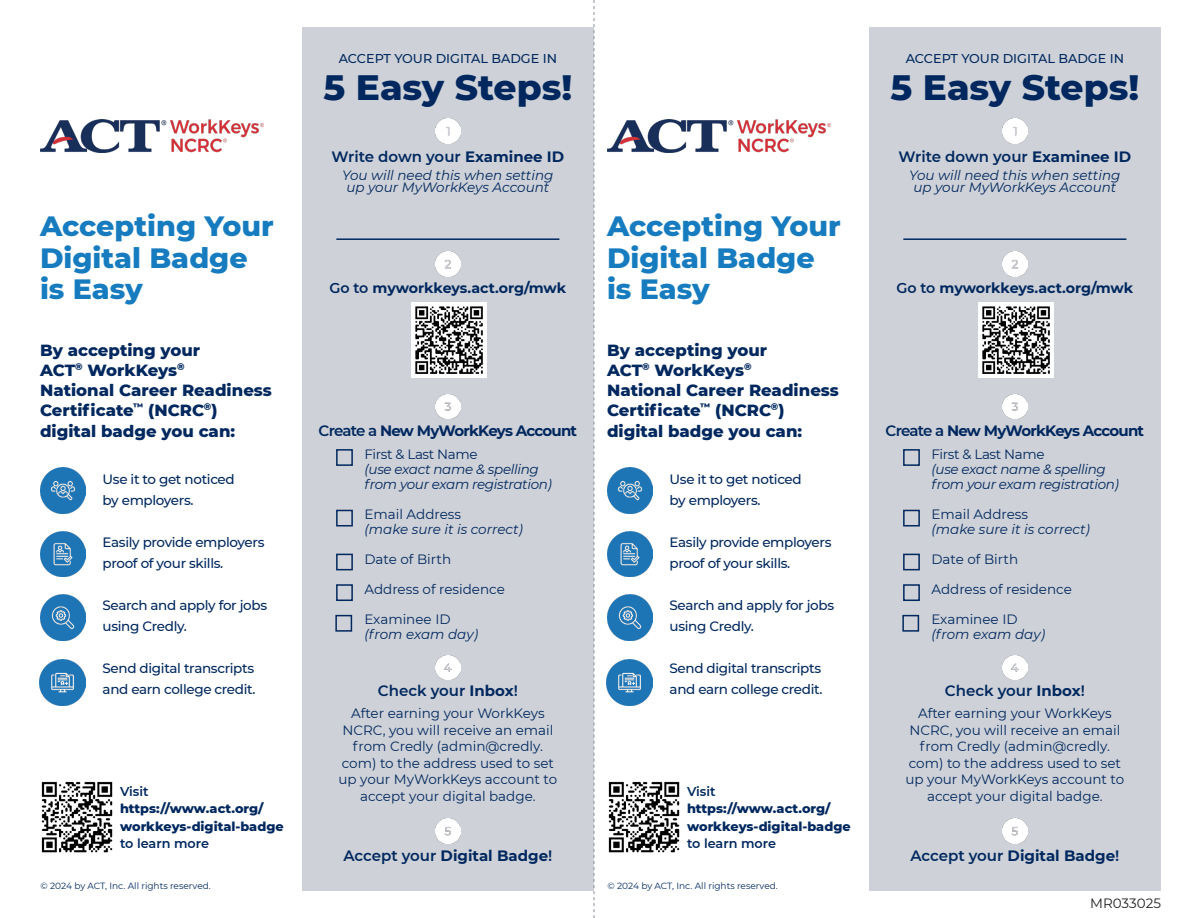
<style>
.page{position:relative;width:1188px;height:918px;background:#fff}
.page>*{position:absolute;margin:0;border:0;box-sizing:border-box;transform-origin:0 0}
.t1{font:800 36px "Montserrat";color:#00285f}
.t2{font:800 28.5px/31.5px "Montserrat";color:#167cbf}
.t3{font:800 16.5px/20.1px "Montserrat";color:#00285f}
.t4{font:600 15px "Montserrat";color:#00285f}
.t5{font:700 15px "Montserrat";letter-spacing:-.05em;color:#00285f}
.t6{font:700 15px "Montserrat";color:#00285f}
.t7{font:700 14.25px "Montserrat";letter-spacing:-.01em;color:#00285f}
.t8{font:13.5px/16.5px "Montserrat";color:#00285f;text-align:center}
.t9{font:italic 13.5px/15px "Montserrat";letter-spacing:-.01em;color:#00285f}
.t10{font:500 13.5px/21px "Montserrat";letter-spacing:-.025em;color:#00285f}
.t11{font:13.5px "Montserrat";color:#231f20}
.t12{font:800 12.9px/17.1px "Montserrat";color:#00285f}
.t13{font:500 12.75px "Montserrat";color:#00285f}
.t14{font:9px "Montserrat";color:#00285f}
.s1{font-weight:700}
.s2{font-weight:600}
.s3{font-style:normal}
</style>
<div class="page">
<div style="left:302px;top:27px;width:292px;height:864px;background:#ced1d7"></div>
<div style="left:869px;top:27px;width:292px;height:864px;background:#ced1d7"></div>
<img style="left:40px;top:119px;width:224px;height:33px">
<img style="left:608px;top:119px;width:223px;height:33px">
<hr style="left:336px;top:238px;width:223px;height:2px;background:#00285f">
<hr style="left:903px;top:238px;width:223px;height:2px;background:#00285f">
<img style="left:411px;top:303px;width:75px;height:75px">
<img style="left:978px;top:303px;width:75px;height:75px">
<div style="left:336px;top:449px;width:17px;height:17px;border:2px solid #00285f"></div>
<div style="left:903px;top:449px;width:17px;height:17px;border:2px solid #00285f"></div>
<div style="left:336px;top:510px;width:17px;height:16px;border:2px solid #00285f"></div>
<div style="left:903px;top:510px;width:17px;height:16px;border:2px solid #00285f"></div>
<div style="left:336px;top:554px;width:17px;height:16px;border:2px solid #00285f"></div>
<div style="left:903px;top:554px;width:17px;height:16px;border:2px solid #00285f"></div>
<div style="left:336px;top:584px;width:17px;height:17px;border:2px solid #00285f"></div>
<div style="left:903px;top:584px;width:17px;height:17px;border:2px solid #00285f"></div>
<div style="left:335px;top:615px;width:17px;height:17px;border:2px solid #00285f"></div>
<div style="left:902px;top:615px;width:17px;height:17px;border:2px solid #00285f"></div>
<img style="left:40px;top:467px;width:46px;height:46px">
<img style="left:607px;top:467px;width:46px;height:46px">
<img style="left:40px;top:595px;width:46px;height:46px">
<img style="left:607px;top:595px;width:46px;height:46px">
<img style="left:40px;top:531px;width:46px;height:46px">
<img style="left:607px;top:531px;width:46px;height:46px">
<img style="left:40px;top:660px;width:45px;height:46px">
<img style="left:607px;top:660px;width:45px;height:46px">
<img style="left:436px;top:819px;width:24px;height:24px">
<img style="left:1003px;top:819px;width:24px;height:24px">
<img style="left:436px;top:655px;width:24px;height:25px">
<img style="left:1003px;top:655px;width:24px;height:25px">
<img style="left:436px;top:119px;width:24px;height:24px">
<img style="left:1003px;top:119px;width:24px;height:24px">
<img style="left:436px;top:394px;width:24px;height:25px">
<img style="left:1003px;top:394px;width:24px;height:25px">
<img style="left:436px;top:252px;width:24px;height:24px">
<img style="left:1003px;top:252px;width:24px;height:24px">
<svg style="left:594px;top:0;width:1px;height:918px"></svg>
<img style="left:41px;top:781px;width:72px;height:72px">
<img style="left:608px;top:781px;width:72px;height:72px">
<p class="t13" style="left:339px;top:50px;width:220px">ACCEPT YOUR DIGITAL BADGE IN</p>
<p class="t13" style="left:906px;top:50px;width:220px">ACCEPT YOUR DIGITAL BADGE IN</p>
<p class="t1" style="left:324px;top:61px;width:250px">5 Easy Steps!</p>
<p class="t1" style="left:891px;top:61px;width:250px">5 Easy Steps!</p>
<p class="t4" style="left:332px;top:146px;width:234px">Write down your <span class="s1">Examinee ID</span></p>
<p class="t4" style="left:899px;top:146px;width:234px">Write down your <span class="s1">Examinee ID</span></p>
<p class="t9" style="left:342px;top:168px;width:213px;line-height:12px;text-align:center">You will need this when setting up your MyWorkKeys Account</p>
<p class="t9" style="left:909px;top:168px;width:213px;line-height:12px;text-align:center">You will need this when setting up your MyWorkKeys Account</p>
<p class="t2" style="left:40px;top:209px;width:235px">Accepting Your<br>Digital Badge is Easy</p>
<p class="t2" style="left:607px;top:209px;width:235px">Accepting Your<br>Digital Badge is Easy</p>
<p class="t3" style="left:40px;top:339px;width:233px">By accepting your<br>ACT<sup>®</sup> WorkKeys<sup>®<br></sup>National Career Readiness<br>Certificate<sup>™</sup> (NCRC<sup>®</sup>) digital badge you can:</p>
<p class="t3" style="left:607px;top:339px;width:233px">By accepting your<br>ACT<sup>®</sup> WorkKeys<sup>®<br></sup>National Career Readiness<br>Certificate<sup>™</sup> (NCRC<sup>®</sup>) digital badge you can:</p>
<p class="t10" style="left:103px;top:468px;width:134px">Use it to get noticed</p>
<p class="t10" style="left:103px;top:489px;width:92px">by employers.</p>
<p class="t10" style="left:103px;top:531px;width:163px">Easily provide employers proof of your skills.</p>
<p class="t10" style="left:103px;top:594px;width:166px">Search and apply for jobs using Credly.</p>
<p class="t10" style="left:103px;top:657px;width:155px">Send digital transcripts and earn college credit.</p>
<p class="t7" style="left:329px;top:277px;width:238px"><span class="s2">Go to</span> myworkkeys.act.org/mwk</p>
<p class="t7" style="left:896px;top:277px;width:238px"><span class="s2">Go to</span> myworkkeys.act.org/mwk</p>
<p class="t5" style="left:319px;top:420px;width:260px"><span class="s2">Create a</span> New MyWorkKeys Account</p>
<p class="t5" style="left:886px;top:420px;width:260px"><span class="s2">Create a</span> New MyWorkKeys Account</p>
<p class="t9" style="left:364px;top:446px;width:189px"><span class="s3">First &amp; Last Name<br></span>(use exact name &amp; spelling from your exam registration)</p>
<p class="t9" style="left:364px;top:506px;width:160px"><span class="s3">Email Address<br></span>(make sure it is correct)</p>
<p class="t8" style="left:364px;top:550px;width:88px">Date of Birth</p>
<p class="t8" style="left:364px;top:580px;width:142px">Address of residence</p>
<p class="t9" style="left:364px;top:611px;width:115px"><span class="s3">Examinee ID </span>(from exam day)</p>
<p class="t9" style="left:932px;top:446px;width:189px"><span class="s3">First &amp; Last Name<br></span>(use exact name &amp; spelling from your exam registration)</p>
<p class="t9" style="left:932px;top:506px;width:160px"><span class="s3">Email Address<br></span>(make sure it is correct)</p>
<p class="t8" style="left:932px;top:550px;width:88px">Date of Birth</p>
<p class="t8" style="left:932px;top:580px;width:142px">Address of residence</p>
<p class="t9" style="left:932px;top:611px;width:115px"><span class="s3">Examinee ID </span>(from exam day)</p>
<p class="t10" style="left:670px;top:468px;width:134px">Use it to get noticed</p>
<p class="t10" style="left:670px;top:489px;width:92px">by employers.</p>
<p class="t10" style="left:670px;top:531px;width:163px">Easily provide employers proof of your skills.</p>
<p class="t10" style="left:670px;top:594px;width:166px">Search and apply for jobs using Credly.</p>
<p class="t10" style="left:670px;top:657px;width:155px">Send digital transcripts and earn college credit.</p>
<p class="t4" style="left:378px;top:680px;width:142px">Check your <span class="s1">Inbox</span>!</p>
<p class="t4" style="left:945px;top:680px;width:142px">Check your <span class="s1">Inbox</span>!</p>
<p class="t8" style="left:339px;top:705px;width:220px">After earning your WorkKeys<br>NCRC, you will receive an email from Credly (admin@credly. com) to the address used to set up your MyWorkKeys account to accept your digital badge.</p>
<p class="t8" style="left:906px;top:705px;width:220px">After earning your WorkKeys<br>NCRC, you will receive an email from Credly (admin@credly. com) to the address used to set up your MyWorkKeys account to accept your digital badge.</p>
<p class="t12" style="left:120px;top:783px;width:165px"><span class="s2">Visit </span>https://www.act.org/ workkeys-digital-badge <span class="s2">to learn more</span></p>
<p class="t12" style="left:687px;top:783px;width:165px"><span class="s2">Visit </span>https://www.act.org/ workkeys-digital-badge <span class="s2">to learn more</span></p>
<p class="t6" style="left:343px;top:845px;width:211px"><span class="s2">Accept your</span> Digital Badge<span class="s2">!</span></p>
<p class="t6" style="left:910px;top:845px;width:211px"><span class="s2">Accept your</span> Digital Badge<span class="s2">!</span></p>
<p class="t14" style="left:40px;top:880px;width:172px">© 2024 by ACT, Inc. All rights reserved.</p>
<p class="t14" style="left:608px;top:880px;width:172px">© 2024 by ACT, Inc. All rights reserved.</p>
<p class="t11" style="left:1090px;top:894px;width:72px">MR033025</p>
</div>
